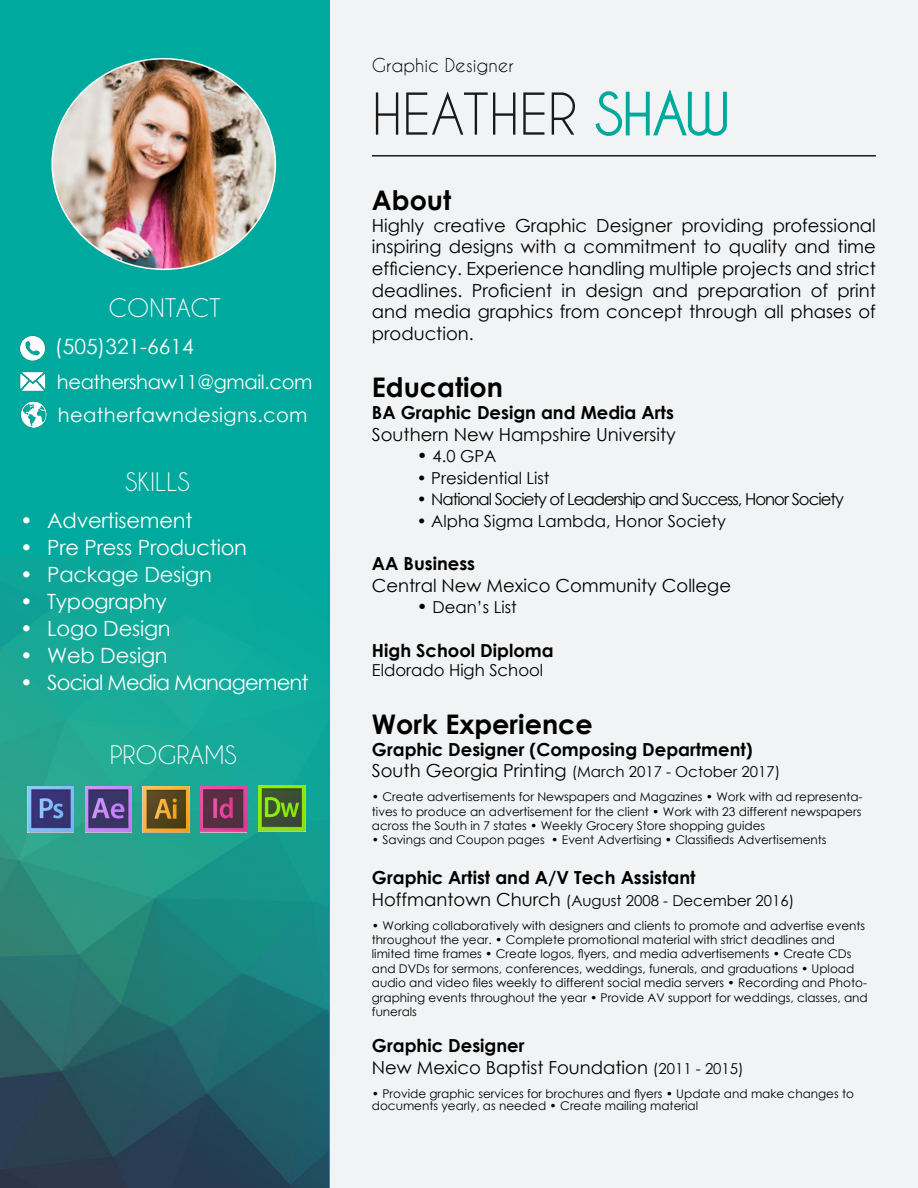
<style>
.page{position:relative;width:918px;height:1188px;background:#fff}
.page>*{position:absolute;margin:0;border:0;box-sizing:border-box;transform-origin:0 0}
.t1{font:54px "Caviar Dreams";color:#1a1a1a}
.t2{font:700 27px "Century Gothic";color:#000}
.t3{font:24px "Caviar Dreams";color:#fff}
.t4{font:21px "Century Gothic";letter-spacing:-.01em;color:#fff}
.t5{font:21px "Century Gothic";letter-spacing:-.04em;color:#fff}
.t6{font:19.5px "Century Gothic";letter-spacing:-.02em;color:#fff}
.t7{font:19.5px "Century Gothic";letter-spacing:.02em;color:#fff}
.t8{font:18px/21.6px "Century Gothic";color:#000;text-align:justify}
.t9{font:700 18px "Century Gothic";color:#000}
.t10{font:18px "Caviar Dreams";color:#000}
.t11{font:16.5px "Century Gothic";color:#000}
.t12{font:16.5px "Century Gothic";letter-spacing:-.06em;color:#000}
.t13{font:15px "Century Gothic";color:#000}
.t14{font:12px/14.4px "Century Gothic";color:#000}
.s1{color:#00a99d}
.s2{font-size:18px}
.s3{font-size:15px}
</style>
<div class="page">
<div style="left:2px;top:0;width:916px;height:1188px;background:#f2f3f4"></div>
<div style="left:0;top:0;width:329px;height:1188px;background:#00a99d"></div>
<img style="left:54px;top:59px;width:221px;height:210px">
<svg style="left:595px;top:89px;width:132px;height:47px"></svg>
<hr style="left:372px;top:155px;width:504px;height:2px;background:#1a1a1a">
<img style="left:0;top:559px;width:328px;height:629px">
<img style="left:20px;top:335px;width:26px;height:26px">
<img style="left:20px;top:372px;width:26px;height:19px">
<img style="left:20px;top:402px;width:27px;height:25px">
<img style="left:28px;top:786px;width:46px;height:46px">
<img style="left:143px;top:786px;width:46px;height:46px">
<img style="left:85px;top:786px;width:47px;height:46px">
<img style="left:200px;top:786px;width:47px;height:46px">
<img style="left:258px;top:785px;width:48px;height:46px">
<p class="t3" style="left:109px;top:294px;width:114px">CONTACT</p>
<p class="t4" style="left:55px;top:332px;width:140px">(505)321-6614</p>
<p class="t6" style="left:57px;top:368px;width:257px">heathershaw11@gmail.com</p>
<p class="t7" style="left:58px;top:401px;width:251px">heatherfawndesigns.com</p>
<p class="t3" style="left:125px;top:468px;width:66px">SKILLS</p>
<p class="t4" style="left:20px;top:506px;width:174px">• Advertisement</p>
<p class="t4" style="left:20px;top:533px;width:228px">• Pre Press Production</p>
<p class="t4" style="left:20px;top:560px;width:193px">• Package Design</p>
<p class="t4" style="left:20px;top:587px;width:148px">• Typography</p>
<p class="t4" style="left:20px;top:614px;width:152px">• Logo Design</p>
<p class="t4" style="left:20px;top:641px;width:149px">• Web Design</p>
<p class="t5" style="left:20px;top:668px;width:290px">• Social Media Management</p>
<p class="t3" style="left:110px;top:740px;width:128px">PROGRAMS</p>
<p class="t10" style="left:372px;top:54px;width:143px">Graphic Designer</p>
<p class="t1" style="left:372px;top:82px;width:359px">HEATHER <span class="s1">SHAW</span></p>
<p class="t2" style="left:372px;top:180px;width:81px">About</p>
<p class="t8" style="left:372px;top:214px;width:505px">Highly creative Graphic Designer providing professional inspiring designs with a commitment to quality and time efficiency. Experience handling multiple projects and strict deadlines. Proficient in design and preparation of print and media graphics from concept through all phases of production.</p>
<p class="t2" style="left:372px;top:367px;width:133px">Education</p>
<p class="t9" style="left:372px;top:399px;width:304px">BA Graphic Design and Media Arts</p>
<p class="t8" style="left:372px;top:423px;width:306px">Southern New Hampshire University</p>
<p class="t11" style="left:417px;top:445px;width:81px"><span class="s2">•</span> 4.0 GPA</p>
<p class="t11" style="left:417px;top:466px;width:134px">• Presidential List</p>
<p class="t12" style="left:417px;top:488px;width:429px">• National Society of Leadership and Success, Honor Society</p>
<p class="t11" style="left:417px;top:510px;width:311px">• Alpha Sigma Lambda, Honor Society</p>
<p class="t9" style="left:372px;top:550px;width:105px">AA Business</p>
<p class="t8" style="left:372px;top:574px;width:361px">Central New Mexico Community College</p>
<p class="t11" style="left:417px;top:596px;width:101px"><span class="s2">•</span> Dean’s List</p>
<p class="t9" style="left:372px;top:637px;width:183px">High School Diploma</p>
<p class="t11" style="left:372px;top:659px;width:173px">Eldorado High School</p>
<p class="t2" style="left:372px;top:704px;width:222px">Work Experience</p>
<p class="t9" style="left:372px;top:736px;width:382px">Graphic Designer (Composing Department)</p>
<p class="t13" style="left:372px;top:761px;width:410px"><span class="s2">South Georgia Printing</span> (March 2017 - October 2017)</p>
<p class="t14" style="left:372px;top:790px;width:492px;text-align:justify">• Create advertisements for Newspapers and Magazines • Work with ad representa&shy;tives to produce an advertisement for the client • Work with 23 different newspapers across the South in 7 states • Weekly Grocery Store shopping guides</p>
<p class="t14" style="left:372px;top:833px;width:456px">• Savings and Coupon pages • Event Advertising • Classifieds Advertisements</p>
<p class="t9" style="left:372px;top:864px;width:325px">Graphic Artist and A/V Tech Assistant</p>
<p class="t13" style="left:372px;top:890px;width:424px"><span class="s2">Hoffmantown Church</span> (August 2008 - December 2016)</p>
<p class="t14" style="left:372px;top:918px;width:497px">• Working collaboratively with designers and clients to promote and advertise events throughout the year. • Complete promotional material with strict deadlines and limited time frames • Create logos, flyers, and media advertisements • Create CDs and DVDs for sermons, conferences, weddings, funerals, and graduations • Upload audio and video files weekly to different social media servers • Recording and Photo&shy;graphing events throughout the year • Provide AV support for weddings, classes, and funerals</p>
<p class="t9" style="left:372px;top:1032px;width:154px">Graphic Designer</p>
<p class="t8" style="left:372px;top:1056px;width:373px">New Mexico Baptist Foundation <span class="s3">(2011 - 2015)</span></p>
<p class="t14" style="left:372px;top:1087px;width:484px;line-height:12px">• Provide graphic services for brochures and flyers • Update and make changes to documents yearly, as needed • Create mailing material</p>
</div>
